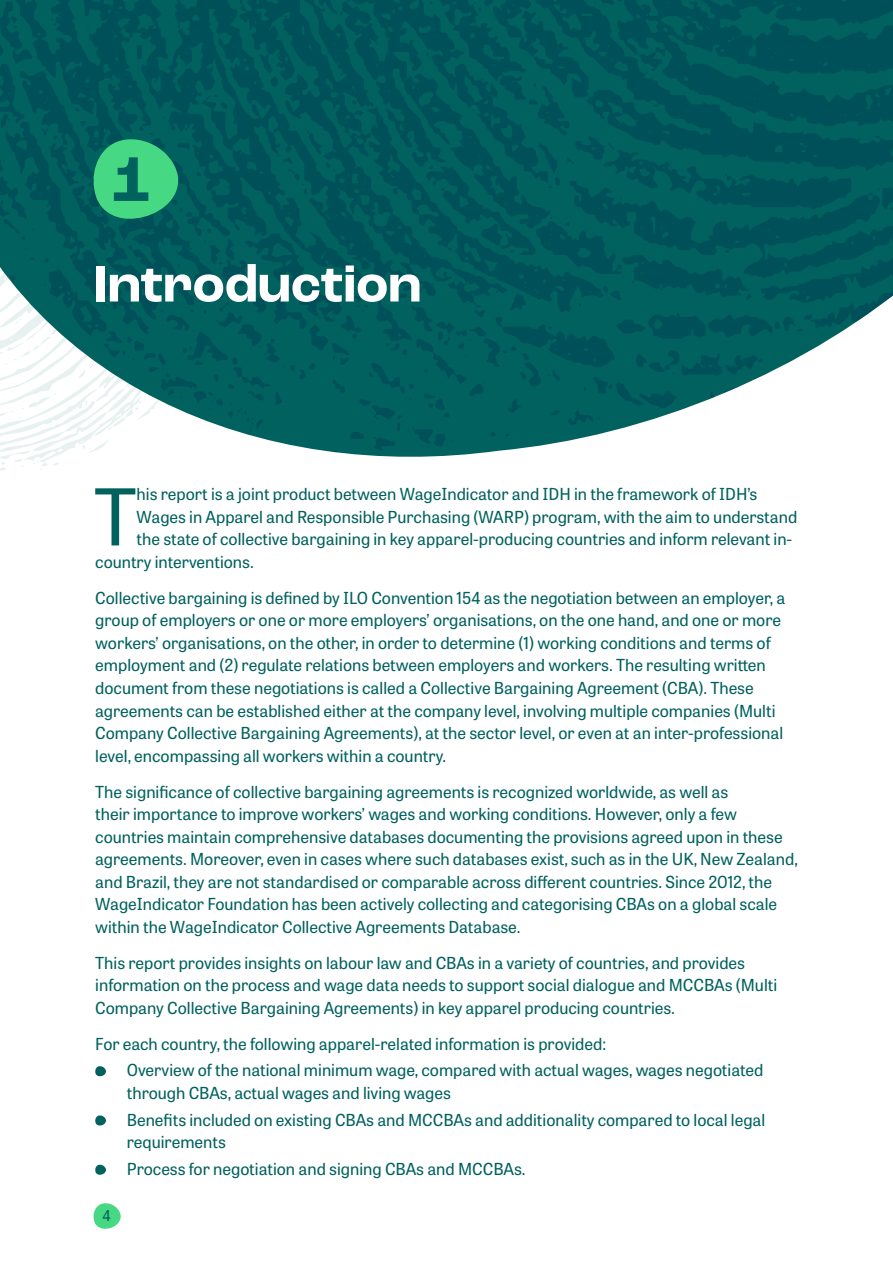
<style>
.page{position:relative;width:893px;height:1263px;background:#fff}
.page>*{position:absolute;margin:0;border:0;box-sizing:border-box;transform-origin:0 0}
.t1{font:77.85px "Tablet Gothic";color:#00615f}
.t2{font:700 66px "Roc Grotesk";color:#00615f}
.t3{font:700 54px "Roc Grotesk";color:#fff}
.t4{font:16.5px/22.5px "Tablet Gothic";color:#00615f}
.t5{font:15px "Tablet Gothic";color:#00615f}
</style>
<div class="page">
<svg style="left:93px;top:1203px;width:28px;height:26px"></svg>
<svg style="left:0;top:0;width:893px;height:471px;fill:#00615f"></svg>
<svg style="left:90px;top:132px;width:91px;height:89px"></svg>
<svg style="left:95px;top:1066px;width:11px;height:10px"></svg>
<svg style="left:95px;top:1115px;width:11px;height:11px"></svg>
<svg style="left:95px;top:1164px;width:11px;height:11px"></svg>
<h2 class="t2" style="left:111px;top:138px;width:41px">1</h2>
<h3 class="t3" style="left:94px;top:250px;width:329px">Introduction</h3>
<h1 class="t1" style="left:94px;top:463px;width:44px">T</h1>
<p class="t4" style="left:137px;top:482px;width:622px">his report is a joint product between WageIndicator and IDH in the framework of IDH’s</p>
<p class="t4" style="left:137px;top:505px;width:662px">Wages in Apparel and Responsible Purchasing (WARP) program, with the aim to understand</p>
<p class="t4" style="left:137px;top:527px;width:657px">the state of collective bargaining in key apparel-producing countries and inform relevant in-</p>
<p class="t4" style="left:95px;top:550px;width:160px">country interventions.</p>
<p class="t4" style="left:95px;top:586px;width:692px">Collective bargaining is defined by ILO Convention 154 as the negotiation between an employer, a group of employers or one or more employers’ organisations, on the one hand, and one or more workers’ organisations, on the other, in order to determine (1) working conditions and terms of employment and (2) regulate relations between employers and workers. The resulting written document from these negotiations is called a Collective Bargaining Agreement (CBA). These agreements can be established either at the company level, involving multiple companies (Multi Company Collective Bargaining Agreements), at the sector level, or even at an inter-professional level, encompassing all workers within a country.</p>
<p class="t4" style="left:95px;top:779px;width:704px">The significance of collective bargaining agreements is recognized worldwide, as well as<br>their importance to improve workers’ wages and working conditions. However, only a few countries maintain comprehensive databases documenting the provisions agreed upon in these agreements. Moreover, even in cases where such databases exist, such as in the UK, New Zealand, and Brazil, they are not standardised or comparable across different countries. Since 2012, the WageIndicator Foundation has been actively collecting and categorising CBAs on a global scale within the WageIndicator Collective Agreements Database.</p>
<p class="t4" style="left:95px;top:951px;width:683px">This report provides insights on labour law and CBAs in a variety of countries, and provides information on the process and wage data needs to support social dialogue and MCCBAs (Multi<br>Company Collective Bargaining Agreements) in key apparel producing countries.</p>
<p class="t4" style="left:127px;top:1029px;width:638px;line-height:26.7px;text-indent:-32px">For each country, the following apparel-related information is provided:<br>Overview of the national minimum wage, compared with actual wages, wages negotiated</p>
<p class="t4" style="left:127px;top:1079px;width:640px;line-height:26.7px">through CBAs, actual wages and living wages<br>Benefits included on existing CBAs and MCCBAs and additionality compared to local legal</p>
<p class="t4" style="left:127px;top:1128px;width:400px;line-height:26.7px">requirements<br>Process for negotiation and signing CBAs and MCCBAs.</p>
<p class="t5" style="left:102px;top:1205px;width:10px">4</p>
</div>
